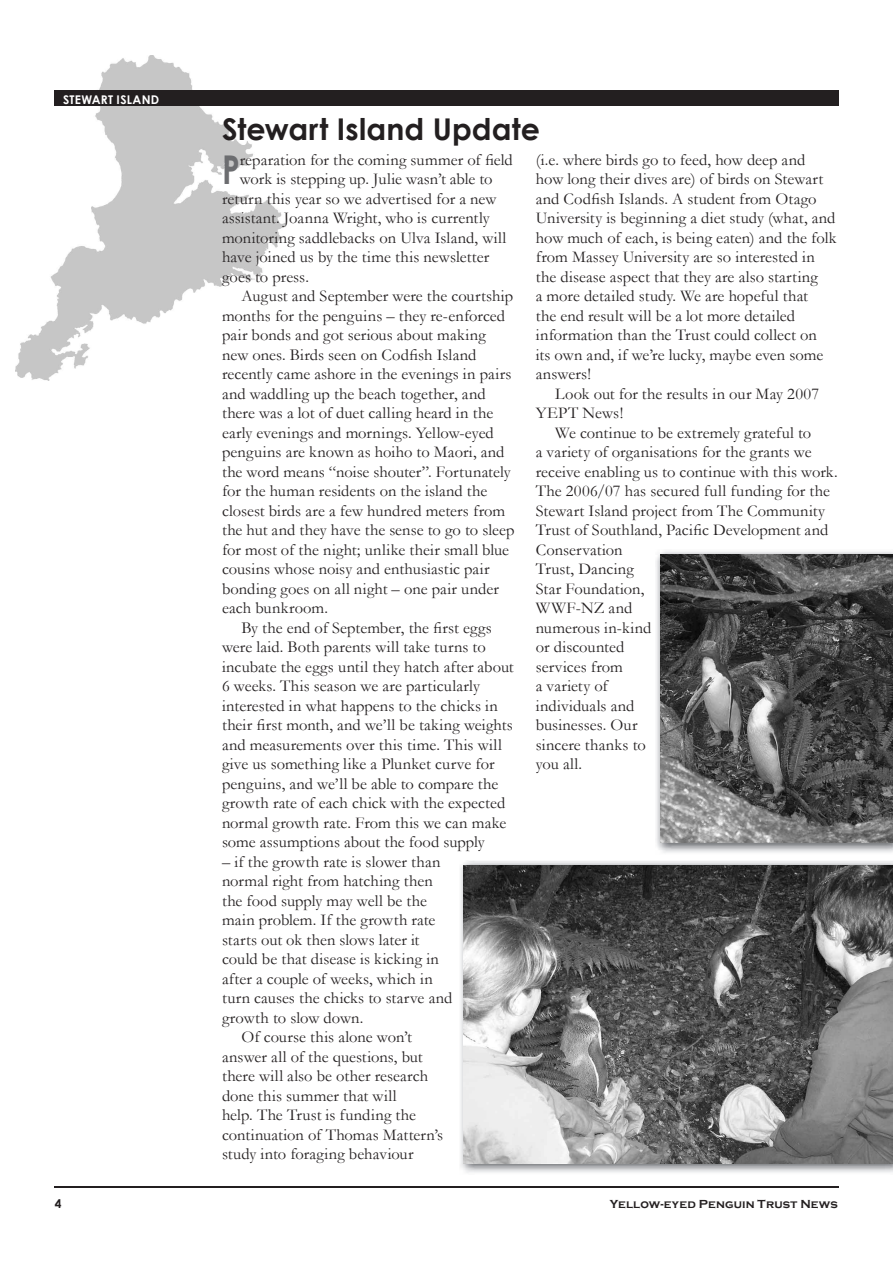
<style>
.page{position:relative;width:893px;height:1263px;background:#fff}
.page>*{position:absolute;margin:0;border:0;box-sizing:border-box;transform-origin:0 0}
.t1{font:700 39.6px "Century Gothic";color:#6c6d70;scale:.8 1}
.t2{font:700 30px "Century Gothic";letter-spacing:.005em;color:#231f20}
.t3{font:16.5px/19.5px "Garamond";letter-spacing:.005em;color:#231f20}
.t4{font:700 12px "Copperplate Gothic";letter-spacing:.01em;color:#231f20}
.t5{font:700 12px "Century Gothic";letter-spacing:.025em;color:#fff}
.t6{font:700 12px "Century Gothic";color:#231f20}
</style>
<div class="page">
<hr style="left:54px;top:1187px;width:785px;height:1px;background:#231f20">
<img style="left:15px;top:56px;width:272px;height:325px">
<div style="left:54px;top:90px;width:785px;height:15px;background:#231f20"></div>
<img style="left:656px;top:551px;width:237px;height:302px">
<img style="left:660px;top:555px;width:233px;height:288px">
<img style="left:460px;top:861px;width:433px;height:312px">
<img style="left:464px;top:865px;width:429px;height:299px">
<p class="t5" style="left:63px;top:92px;width:98px">STEWART ISLAND</p>
<h2 class="t2" style="left:222px;top:110px;width:319px">Stewart Island Update</h2>
<h1 class="t1" style="left:222px;top:145px;width:24px">P</h1>
<p class="t3" style="left:240px;top:149px;width:275px">reparation for the coming summer of field</p>
<p class="t3" style="left:240px;top:169px;width:254px">work is stepping up. Julie wasn’t able to</p>
<p class="t3" style="left:222px;top:188px;width:276px">return this year so we advertised for a new</p>
<p class="t3" style="left:222px;top:208px;width:269px">assistant. Joanna Wright, who is currently</p>
<p class="t3" style="left:222px;top:227px;width:286px">monitoring saddlebacks on Ulva Island, will</p>
<p class="t3" style="left:222px;top:247px;width:269px">have joined us by the time this newsletter</p>
<p class="t3" style="left:222px;top:266px;width:88px">goes to press.</p>
<p class="t3" style="left:241px;top:286px;width:273px">August and September were the courtship</p>
<p class="t3" style="left:222px;top:305px;width:285px">months for the penguins – they re-enforced</p>
<p class="t3" style="left:222px;top:325px;width:265px">pair bonds and got serious about making</p>
<p class="t3" style="left:222px;top:344px;width:256px">new ones. Birds seen on Codfish Island</p>
<p class="t3" style="left:222px;top:364px;width:291px">recently came ashore in the evenings in pairs</p>
<p class="t3" style="left:222px;top:383px;width:265px">and waddling up the beach together, and</p>
<p class="t3" style="left:222px;top:403px;width:273px">there was a lot of duet calling heard in the</p>
<p class="t3" style="left:222px;top:422px;width:273px">early evenings and mornings. Yellow-eyed</p>
<p class="t3" style="left:222px;top:442px;width:284px">penguins are known as hoiho to Maori, and</p>
<p class="t3" style="left:222px;top:461px;width:290px">the word means “noise shouter”. Fortunately</p>
<p class="t3" style="left:222px;top:481px;width:267px">for the human residents on the island the</p>
<p class="t3" style="left:222px;top:500px;width:285px">closest birds are a few hundred meters from</p>
<p class="t3" style="left:222px;top:520px;width:294px">the hut and they have the sense to go to sleep</p>
<p class="t3" style="left:222px;top:539px;width:289px">for most of the night; unlike their small blue</p>
<p class="t3" style="left:222px;top:559px;width:269px">cousins whose noisy and enthusiastic pair</p>
<p class="t3" style="left:222px;top:578px;width:278px">bonding goes on all night – one pair under</p>
<p class="t3" style="left:222px;top:598px;width:108px">each bunkroom.</p>
<p class="t3" style="left:241px;top:617px;width:252px">By the end of September, the first eggs</p>
<p class="t3" style="left:222px;top:637px;width:265px">were laid. Both parents will take turns to</p>
<p class="t3" style="left:222px;top:656px;width:293px">incubate the eggs until they hatch after about</p>
<p class="t3" style="left:222px;top:676px;width:259px">6 weeks. This season we are particularly</p>
<p class="t3" style="left:222px;top:695px;width:277px">interested in what happens to the chicks in</p>
<p class="t3" style="left:222px;top:715px;width:292px">their first month, and we’ll be taking weights</p>
<p class="t3" style="left:222px;top:734px;width:281px">and measurements over this time. This will</p>
<p class="t3" style="left:222px;top:754px;width:274px">give us something like a Plunket curve for</p>
<p class="t3" style="left:222px;top:773px;width:278px">penguins, and we’ll be able to compare the</p>
<p class="t3" style="left:222px;top:793px;width:285px">growth rate of each chick with the expected</p>
<p class="t3" style="left:222px;top:812px;width:286px">normal growth rate. From this we can make</p>
<p class="t3" style="left:222px;top:832px;width:264px">some assumptions about the food supply</p>
<p class="t3" style="left:222px;top:851px;width:220px">– if the growth rate is slower than</p>
<p class="t3" style="left:222px;top:871px;width:212px">normal right from hatching then</p>
<p class="t3" style="left:222px;top:890px;width:207px">the food supply may well be the</p>
<p class="t3" style="left:222px;top:910px;width:215px">main problem. If the growth rate</p>
<p class="t3" style="left:222px;top:929px;width:199px">starts out ok then slows later it</p>
<p class="t3" style="left:222px;top:949px;width:218px">could be that disease is kicking in</p>
<p class="t3" style="left:222px;top:968px;width:212px">after a couple of weeks, which in</p>
<p class="t3" style="left:222px;top:988px;width:232px">turn causes the chicks to starve and</p>
<p class="t3" style="left:222px;top:1007px;width:143px">growth to slow down.</p>
<p class="t3" style="left:241px;top:1027px;width:172px">Of course this alone won’t</p>
<p class="t3" style="left:222px;top:1046px;width:202px">answer all of the questions, but</p>
<p class="t3" style="left:222px;top:1066px;width:208px">there will also be other research</p>
<p class="t3" style="left:222px;top:1085px;width:176px">done this summer that will</p>
<p class="t3" style="left:222px;top:1105px;width:195px">help. The Trust is funding the</p>
<p class="t3" style="left:222px;top:1124px;width:223px">continuation of Thomas Mattern’s</p>
<p class="t3" style="left:222px;top:1144px;width:193px">study into foraging behaviour</p>
<p class="t3" style="left:536px;top:149px;width:302px">(i.e. where birds go to feed, how deep and how long their dives are) of birds on Stewart and Codfish Islands. A student from Otago University is beginning a diet study (what, and how much of each, is being eaten) and the folk from Massey University are so interested in the disease aspect that they are also starting<br>a more detailed study. We are hopeful that<br>the end result will be a lot more detailed information than the Trust could collect on<br>its own and, if we’re lucky, maybe even some answers!</p>
<p class="t3" style="left:536px;top:383px;width:285px;text-indent:20px">Look out for the results in our May 2007<br>YEPT News!</p>
<p class="t3" style="left:536px;top:422px;width:303px;text-indent:20px">We continue to be extremely grateful to<br>a variety of organisations for the grants we receive enabling us to continue with this work.<br>The 2006/07 has secured full funding for the<br>Stewart Island project from The Community<br>Trust of Southland, Pacific Development and<br>Conservation<br>Trust, Dancing<br>Star Foundation,<br>WWF-NZ and<br>numerous in-kind<br>or discounted<br>services from<br>a variety of<br>individuals and<br>businesses. Our<br>sincere thanks to<br>you all.</p>
<p class="t6" style="left:55px;top:1196px;width:8px">4</p>
<p class="t4" style="left:610px;top:1198px;width:230px">Yellow-eyed Penguin Trust News</p>
</div>
